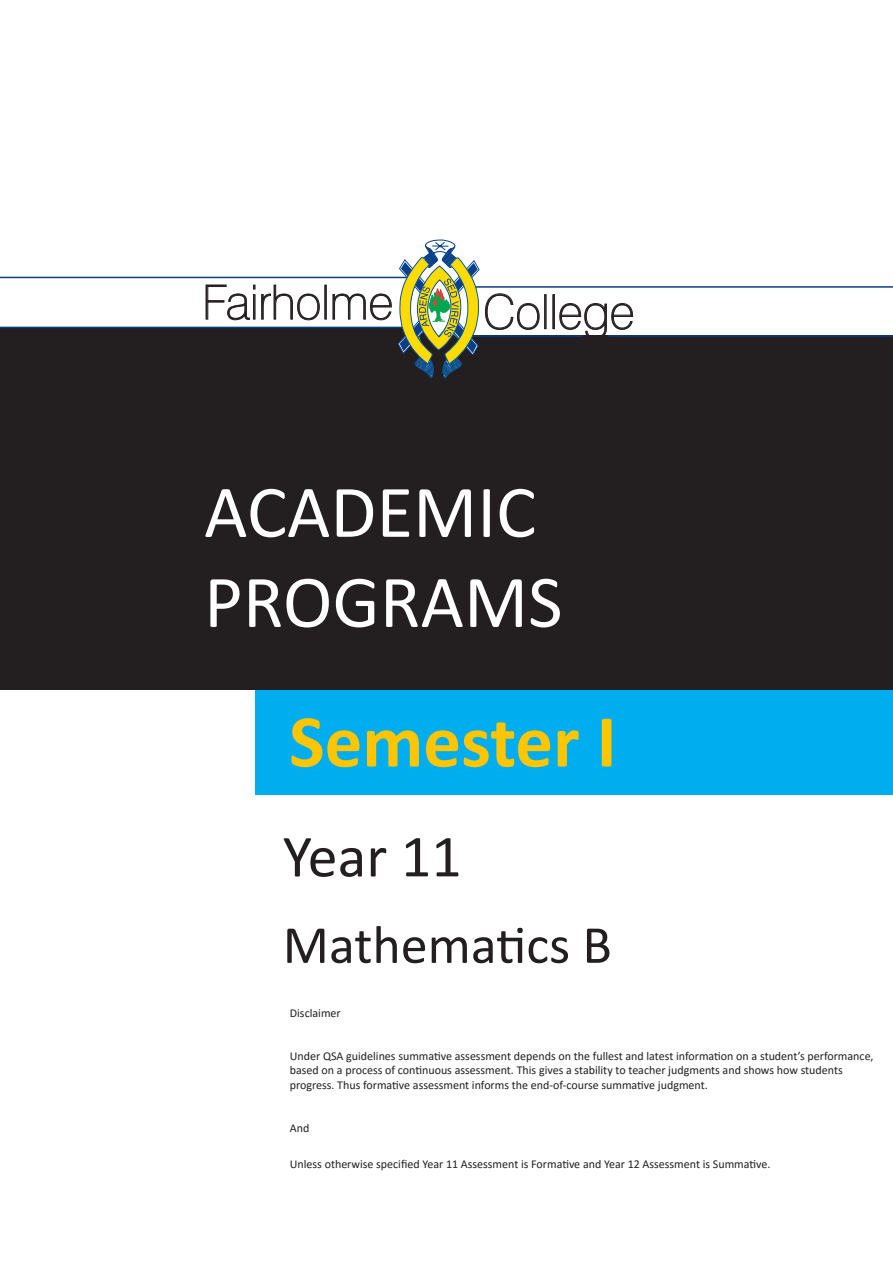
<style>
.page{position:relative;width:893px;height:1263px;background:#fff}
.page>*{position:absolute;margin:0;border:0;box-sizing:border-box;transform-origin:0 0}
.t1{font:75px "Calibri";color:#fff}
.t2{font:700 75px "Calibri";color:#ffc500}
.t3{font:60px "Calibri";color:#231f20}
.t4{font:54px "Calibri";color:#231f20}
.t5{font:100 47.4px "Swiss 721 BT";color:#231f20}
.t6{font:12px/14.4px "Calibri";color:#231f20}
</style>
<div class="page">
<div style="left:255px;top:676px;width:638px;height:119px;background:#00aeef"></div>
<div style="left:0;top:310px;width:893px;height:379px;background:#231f20"></div>
<div style="left:0;top:277px;width:458px;height:49px;background:#fff"></div>
<div style="left:428px;top:287px;width:465px;height:48px;background:#fff"></div>
<hr style="left:475px;top:286px;width:418px;height:2px;background:#073f89">
<hr style="left:0;top:277px;width:408px;height:1px;background:#073f89">
<hr style="left:0;top:327px;width:402px;height:1px;background:#073f89">
<svg style="left:205px;top:284px;width:50px;height:37px"></svg>
<svg style="left:261px;top:284px;width:59px;height:37px"></svg>
<div style="left:324px;top:285px;width:3px;height:35px;border:1px solid #231f20"></div>
<hr style="left:608px;top:335px;width:285px;height:2px;background:#073f89">
<svg style="left:332px;top:240px;width:301px;height:138px"></svg>
<div style="left:491px;top:341px;width:108px;height:32px;background:#231f20"></div>
<p class="t5" style="left:202px;top:273px;width:192px">Fairholme</p>
<p class="t5" style="left:483px;top:283px;width:153px">College</p>
<p class="t1" style="left:204px;top:460px;width:333px">ACADEMIC</p>
<p class="t1" style="left:204px;top:550px;width:360px">PROGRAMS</p>
<p class="t2" style="left:289px;top:688px;width:329px">Semester I</p>
<p class="t3" style="left:283px;top:815px;width:180px">Year 11</p>
<p class="t4" style="left:283px;top:907px;width:330px">Mathematics B</p>
<p class="t6" style="left:290px;top:1005px;width:52px">Disclaimer</p>
<p class="t6" style="left:290px;top:1048px;width:585px">Under QSA guidelines summative assessment depends on the fullest and latest information on a student’s performance, based on a process of continuous assessment. This gives a stability to teacher judgments and shows how students progress. Thus formative assessment informs the end-of-course summative judgment.</p>
<p class="t6" style="left:290px;top:1120px;width:21px">And</p>
<p class="t6" style="left:290px;top:1156px;width:482px">Unless otherwise specified Year 11 Assessment is Formative and Year 12 Assessment is Summative.</p>
</div>
